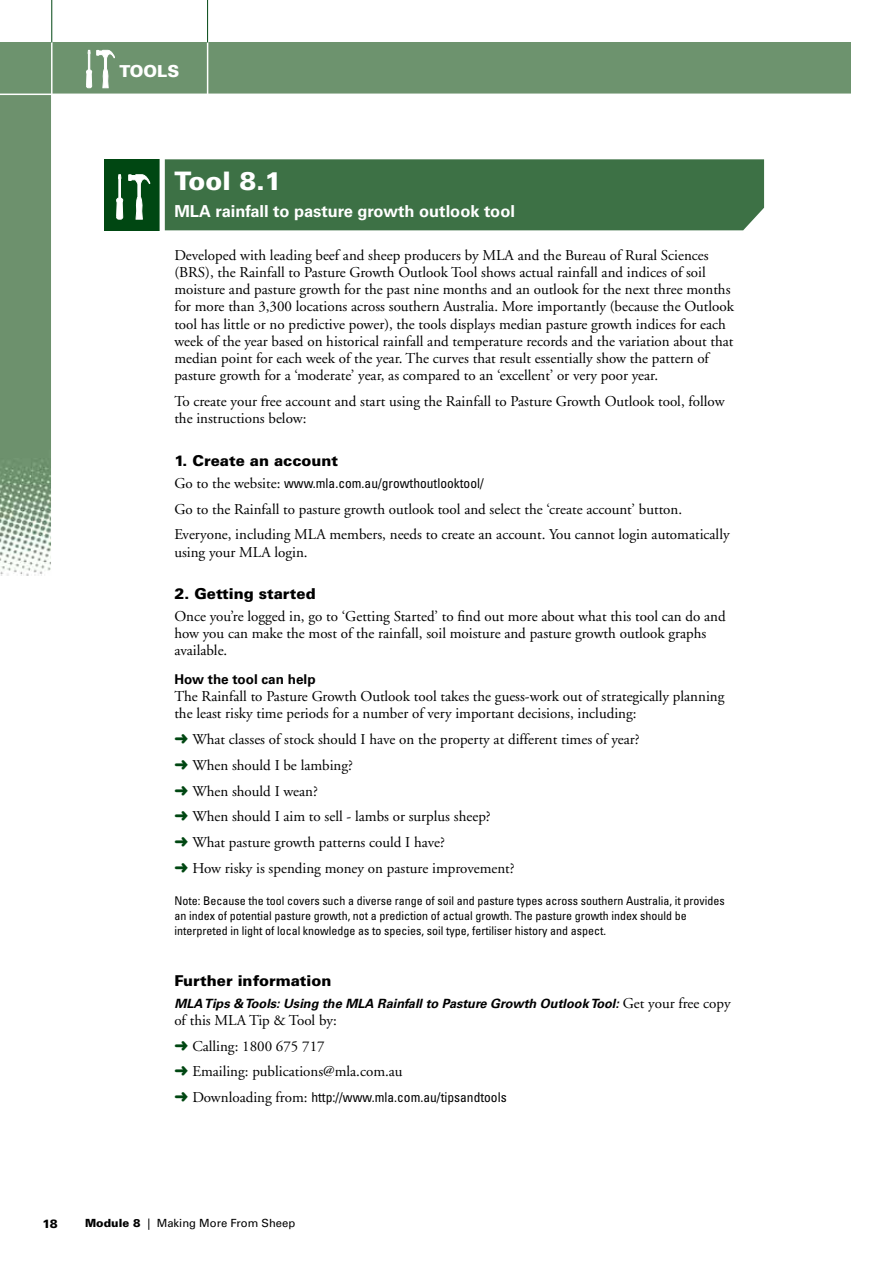
<style>
.page{position:relative;width:893px;height:1263px;background:#fff}
.page>*{position:absolute;margin:0;border:0;box-sizing:border-box;transform-origin:0 0}
.t1{font:900 25.5px "Univers";color:#fff}
.t2{font:700 16.5px "Univers";color:#fff}
.t3{font:900 16.5px "Univers";color:#fff}
.t4{font:15px/17.2px "Adobe Garamond";color:#000}
.t5{font:900 15px "Univers";color:#000}
.t6{font:condensed 13.5px "Univers";color:#000}
.t7{font:700 13.5px "Univers";color:#000}
.t8{font:italic 700 12.75px "Univers";color:#000}
.t9{font:condensed 12px/15px "Univers";color:#000}
.t10{font:900 12px "Univers";color:#000}
.t11{font:11.25px "Univers";color:#000}
.s1{font-family:"Adobe Garamond";font-stretch:normal;font-size:15px}
.s2{color:#004712}
.s3{font-family:"Adobe Garamond";font-weight:400;font-style:normal;font-size:15px}
.s4{font-weight:900}
</style>
<div class="page">
<img style="left:0;top:95px;width:51px;height:480px">
<div style="left:0;top:43px;width:850px;height:51px;background:#6d936e"></div>
<hr style="left:207px;top:42px;width:1px;height:54px;background:#fff">
<hr style="left:51px;top:39px;width:2px;height:538px;background:#fff">
<hr style="left:51px;top:0;width:1px;height:43px;background:#004712">
<hr style="left:207px;top:0;width:1px;height:43px;background:#004712">
<svg style="left:86px;top:50px;width:29px;height:38px"></svg>
<div style="left:104px;top:159px;width:59px;height:71px;background:#004712"></div>
<svg style="left:116px;top:174px;width:34px;height:46px"></svg>
<div style="left:165px;top:159px;width:599px;height:71px;background:#3d7145"></div>
<div style="left:160px;top:157px;width:5px;height:76px;background:#fff"></div>
<p class="t3" style="left:119px;top:61px;width:61px">TOOLS</p>
<h1 class="t1" style="left:174px;top:165px;width:109px">Tool 8.1</h1>
<p class="t2" style="left:174px;top:201px;width:342px">MLA rainfall to pasture growth outlook tool</p>
<p class="t4" style="left:174px;top:247px;width:561px">Developed with leading beef and sheep producers by MLA and the Bureau of Rural Sciences (BRS), the Rainfall to Pasture Growth Outlook Tool shows actual rainfall and indices of soil moisture and pasture growth for the past nine months and an outlook for the next three months for more than 3,300 locations across southern Australia. More importantly (because the Outlook tool has little or no predictive power), the tools displays median pasture growth indices for each week of the year based on historical rainfall and temperature records and the variation about that median point for each week of the year. The curves that result essentially show the pattern of pasture growth for a ‘moderate’ year, as compared to an ‘excellent’ or very poor year.</p>
<p class="t4" style="left:174px;top:393px;width:552px">To create your free account and start using the Rainfall to Pasture Growth Outlook tool, follow the instructions below:</p>
<p class="t5" style="left:174px;top:451px;width:165px">1. Create an account</p>
<p class="t6" style="left:174px;top:474px;width:311px"><span class="s1">Go to the website:</span> www.mla.com.au/growthoutlooktool/</p>
<p class="t4" style="left:174px;top:496px;width:557px;line-height:25.8px">Go to the Rainfall to pasture growth outlook tool and select the ‘create account’ button.<br>Everyone, including MLA members, needs to create an account. You cannot login automatically</p>
<p class="t4" style="left:174px;top:543px;width:135px">using your MLA login.</p>
<p class="t5" style="left:174px;top:584px;width:143px">2. Getting started</p>
<p class="t4" style="left:174px;top:608px;width:553px">Once you’re logged in, go to ‘Getting Started’ to find out more about what this tool can do and how you can make the most of the rainfall, soil moisture and pasture growth outlook graphs available.</p>
<p class="t7" style="left:174px;top:671px;width:143px">How the tool can help</p>
<p class="t4" style="left:174px;top:688px;width:552px">The Rainfall to Pasture Growth Outlook tool takes the guess-work out of strategically planning the least risky time periods for a number of very important decisions, including:</p>
<p class="t4" style="left:174px;top:727px;width:467px;line-height:25.8px"><span class="s2">➜</span> What classes of stock should I have on the property at different times of year? <span class="s2">➜</span> When should I be lambing?<br><span class="s2">➜</span> When should I wean?<br><span class="s2">➜</span> When should I aim to sell - lambs or surplus sheep?<br><span class="s2">➜</span> What pasture growth patterns could I have?<br><span class="s2">➜</span> How risky is spending money on pasture improvement?</p>
<p class="t9" style="left:174px;top:893px;width:552px">Note: Because the tool covers such a diverse range of soil and pasture types across southern Australia, it provides an index of potential pasture growth, not a prediction of actual growth. The pasture growth index should be interpreted in light of local knowledge as to species, soil type, fertiliser history and aspect.</p>
<p class="t5" style="left:174px;top:971px;width:159px">Further information</p>
<p class="t8" style="left:174px;top:996px;width:558px">MLA Tips &amp; Tools: Using the MLA Rainfall to Pasture Growth Outlook Tool: <span class="s3">Get your free copy</span></p>
<p class="t4" style="left:174px;top:1008px;width:230px;line-height:25.8px">of this MLA Tip &amp; Tool by:<br><span class="s2">➜</span> Calling: 1800 675 717<br><span class="s2">➜</span> Emailing: publications@mla.com.au</p>
<p class="t6" style="left:174px;top:1089px;width:334px"><span class="s2">➜</span> <span class="s1">Downloading from:</span> http://www.mla.com.au/tipsandtools</p>
<p class="t10" style="left:43px;top:1216px;width:17px">18</p>
<p class="t11" style="left:85px;top:1217px;width:212px"><span class="s4">Module 8</span> | Making More From Sheep</p>
</div>
